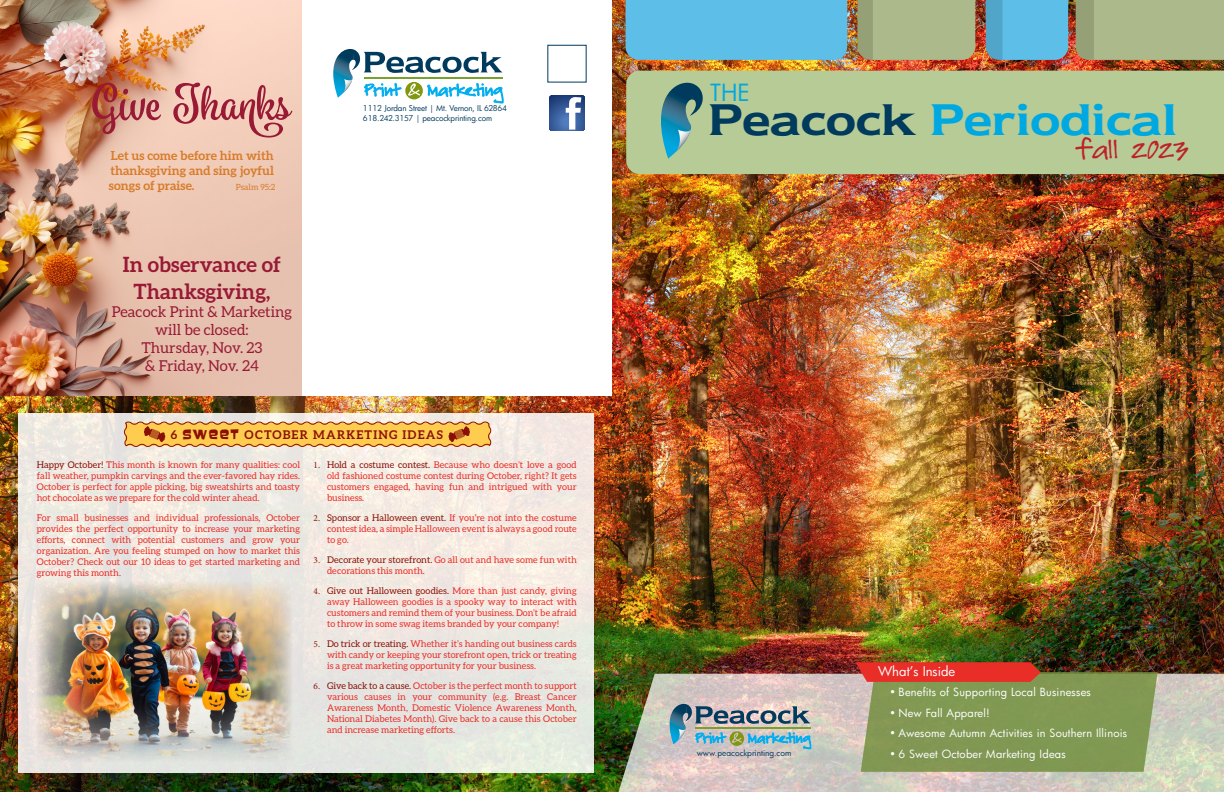
<style>
.page{position:relative;width:1224px;height:792px;background:#fff}
.page>*{position:absolute;margin:0;border:0;box-sizing:border-box;transform-origin:0 0}
.t1{font:37px "Newtext Demi";color:#00a8e2}
.t2{font:25px "Sydfonts";color:#bd212a}
.t3{font:23px "Futura";color:#00a8e2}
.t4{font:700 21px/27.6px "Aleo";color:#981a35;text-align:center}
.t5{font:15px/18px "Aleo";color:#981a35;text-align:center}
.t6{font:13px "Futura";color:#fff}
.t7{font:700 12.5px/15px "Aleo";color:#d77c2a;text-align:justify}
.t8{font:700 12px "Aleo";letter-spacing:.1em;color:#8a1007}
.t9{font:11px "Futura";letter-spacing:.02em;color:#fff}
.t10{font:9.2px/11px "Aleo";color:#e92d27;text-align:justify}
.t11{font:8.5px "Aleo";color:#d77c2a}
.t12{font:8.2px "Futura";color:#003a5d}
.t13{font:7.9px/9.5px "Futura";letter-spacing:-.01em;color:#003a5d}
.t14{font:7.7px/9.1px "Futura BT";color:#003a5d}
.s1{color:#003a5d}
.s2{color:#00a8e2}
.s3{font-family:"Baveuse";font-weight:400}
.s4{color:#8a1007}
.s5{font-family:"Minion Pro";color:#8a1007}
</style>
<div class="page">
<img style="left:0;top:0;width:1224px;height:792px">
<div style="left:0;top:0;width:612px;height:396px;background:#fff"></div>
<svg style="left:18px;top:413px;width:576px;height:360px;background:#ede8e2"></svg>
<img style="left:0;top:0;width:302px;height:396px">
<svg style="left:92px;top:83px;width:200px;height:55px;background:#d6978c"></svg>
<img style="left:37px;top:582px;width:255px;height:180px">
<div style="left:626px;top:71px;width:598px;height:103px;background:#b7cb96"></div>
<svg style="left:333px;top:49px;width:171px;height:55px"></svg>
<svg style="left:549px;top:95px;width:36px;height:36px"></svg>
<svg style="left:612px;top:674px;width:612px;height:118px;background:#c6c1b3"></svg>
<div style="left:626px;top:0;width:221px;height:60px;background:#5dbee8"></div>
<svg style="left:986px;top:0;width:82px;height:60px;background:#5cb7de"></svg>
<svg style="left:1076px;top:0;width:148px;height:60px;background:#a9b587"></svg>
<svg style="left:858px;top:0;width:117px;height:60px;background:#a9b486"></svg>
<svg style="left:668px;top:704px;width:143px;height:45px;background:#97aaae"></svg>
<svg style="left:855px;top:662px;width:303px;height:110px;background:#8d8b51"></svg>
<svg style="left:658px;top:83px;width:45px;height:76px;background:#639b96"></svg>
<svg style="left:123px;top:421px;width:369px;height:27px;background:#efba58"></svg>
<h3 class="t7" style="left:109px;top:148px;width:167px">Let us come before him with thanksgiving and sing joyful songs of praise.</h3>
<p class="t11" style="left:236px;top:182px;width:41px">Psalm 95:2</p>
<h3 class="t4" style="left:123px;top:250px;width:160px">In observance of<br>Thanksgiving,</h3>
<h3 class="t5" style="left:112px;top:303px;width:182px">Peacock Print &amp; Marketing will be closed:<br>Thursday, Nov. 23<br>&amp; Friday, Nov. 24</h3>
<h3 class="t3" style="left:710px;top:77px;width:41px">THE</h3>
<p class="t13" style="left:363px;top:103px;width:146px">1112 Jordan Street | Mt. Vernon, IL 62864<br>618.242.3157 | peacockprinting.com</p>
<h1 class="t1" style="left:708px;top:94px;width:470px"><span class="s1">Peacock</span> Periodical</h1>
<p class="t14" style="left:364px;top:105px;width:141px">1112 Jordan Street, Mt. Vernon, IL 62864<br>618-242-3157 <span class="s2">P</span> | 618-242-3177 <span class="s2">F</span></p>
<h2 class="t2" style="left:1078px;top:135px;width:112px">fall 2023</h2>
<h3 class="t8" style="left:171px;top:428px;width:274px">6 <span class="s3">SWEET</span> OCTOBER MARKETING IDEAS</h3>
<p class="t10" style="left:37px;top:459px;width:265px"><span class="s4">Happy October!</span> This month is known for many qualities: cool fall weather, pumpkin carvings and the ever-favored hay rides.<br>October is perfect for apple picking, big sweatshirts and toasty hot chocolate as we prepare for the cold winter ahead.</p>
<p class="t10" style="left:37px;top:512px;width:265px">For small businesses and individual professionals, October provides the perfect opportunity to increase your marketing efforts, connect with potential customers and grow your organization. Are you feeling stumped on how to market this October? Check out our 10 ideas to get started marketing and growing this month.</p>
<p class="t10" style="left:327px;top:459px;width:251px;text-indent:-14px"><span class="s5">1.</span> <span class="s4">Hold a costume contest.</span> Because who doesn’t love a good old fashioned costume contest during October, right? It gets customers engaged, having fun and intrigued with your business.</p>
<p class="t10" style="left:327px;top:512px;width:251px;text-indent:-14px"><span class="s5">2.</span> <span class="s4">Sponsor a Halloween event.</span> If you’re not into the costume contest idea, a simple Halloween event is always a good route to go.</p>
<p class="t10" style="left:327px;top:554px;width:251px;text-indent:-14px"><span class="s5">3.</span> <span class="s4">Decorate your storefront.</span> Go all out and have some fun with decorations this month.</p>
<p class="t10" style="left:327px;top:585px;width:251px;text-indent:-14px"><span class="s5">4.</span> <span class="s4">Give out Halloween goodies.</span> More than just candy, giving away Halloween goodies is a spooky way to interact with customers and remind them of your business. Don’t be afraid to throw in some swag items branded by your company!</p>
<p class="t10" style="left:327px;top:638px;width:251px;text-indent:-14px"><span class="s5">5.</span> <span class="s4">Do trick or treating.</span> Whether it’s handing out business cards with candy or keeping your storefront open, trick or treating is a great marketing opportunity for your business.</p>
<p class="t10" style="left:327px;top:680px;width:251px;text-indent:-14px"><span class="s5">6.</span> <span class="s4">Give back to a cause.</span> October is the perfect month to support various causes in your community (e.g. Breast Cancer Awareness Month, Domestic Violence Awareness Month, National Diabetes Month). Give back to a cause this October and increase marketing efforts.</p>
<p class="t12" style="left:697px;top:747px;width:96px">www.peacockprinting.com</p>
<h3 class="t6" style="left:878px;top:663px;width:79px">What’s Inside</h3>
<p class="t9" style="left:890px;top:685px;width:203px">• Benefits of Supporting Local Businesses</p>
<p class="t9" style="left:890px;top:705px;width:102px">• New Fall Apparel!</p>
<p class="t9" style="left:890px;top:726px;width:239px">• Awesome Autumn Activities in Southern Illinois</p>
<p class="t9" style="left:890px;top:746px;width:178px">• 6 Sweet October Marketing Ideas</p>
</div>
